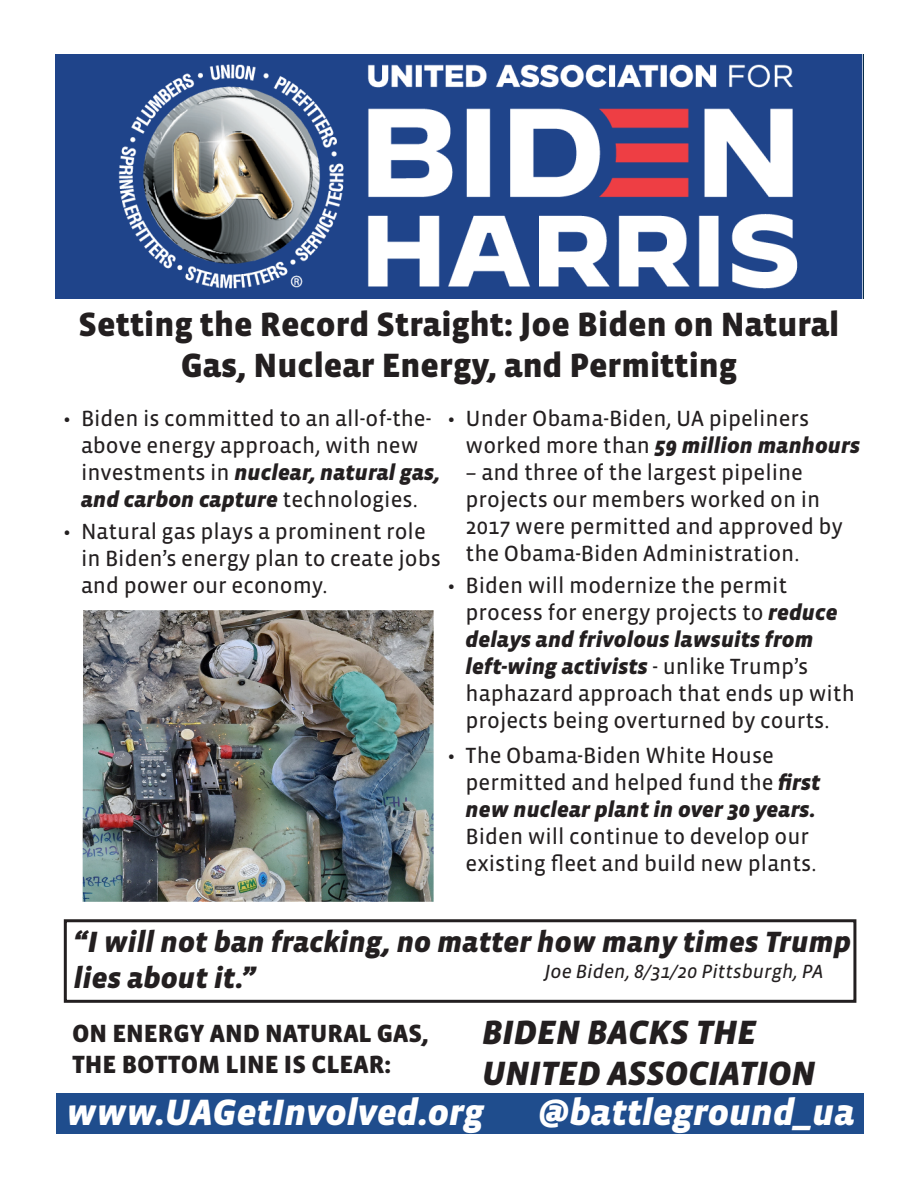
<style>
.page{position:relative;width:918px;height:1188px;background:#fff}
.page>*{position:absolute;margin:0;border:0;box-sizing:border-box;transform-origin:0 0}
.t1{font:italic 900 37.5px "Vista Sans OTCE";color:#fff}
.t2{font:900 34.5px/41.4px "Vista Sans OTCE";color:#231f20;text-align:center}
.t3{font:italic 900 34.5px/41.4px "Vista Sans OTCE";color:#231f20}
.t4{font:italic 900 30px/36px "Vista Sans OTCE";color:#231f20}
.t5{font:900 25.5px/30.6px "Vista Sans OTCE";color:#231f20}
.t6{font:22.5px/27px "Vista Sans OTCE";color:#231f20}
.t7{font:italic 19.5px "Vista Sans OTCE";color:#231f20}
.s1{font-weight:900;font-style:italic}
</style>
<div class="page">
<img style="left:56px;top:54px;width:806px;height:245px">
<div style="left:56px;top:1093px;width:808px;height:41px;background:#1f4d8d"></div>
<img style="left:83px;top:610px;width:351px;height:292px">
<div style="left:64px;top:919px;width:792px;height:84px;border:3px solid #231f20"></div>
<p class="t2" style="left:79px;top:303px;width:762px">Setting the Record Straight: Joe Biden on Natural<br>Gas, Nuclear Energy, and Permitting</p>
<p class="t6" style="left:81px;top:405px;width:360px;text-indent:-18px">• Biden is committed to an all-of-the&shy;above energy approach, with new investments in <span class="s1">nuclear, natural gas, and carbon capture</span> technologies.</p>
<p class="t6" style="left:81px;top:518px;width:361px;text-indent:-18px">• Natural gas plays a prominent role in Biden’s energy plan to create jobs and power our economy.</p>
<p class="t6" style="left:466px;top:405px;width:396px;text-indent:-18px">• Under Obama-Biden, UA pipeliners worked more than <span class="s1">59 million manhours</span></p>
<p class="t6" style="left:466px;top:459px;width:379px">– and three of the largest pipeline projects our members worked on in 2017 were permitted and approved by the Obama-Biden Administration.</p>
<p class="t6" style="left:466px;top:572px;width:391px;text-indent:-18px">• Biden will modernize the permit process for energy projects to <span class="s1">reduce delays and frivolous lawsuits from left-wing activists</span> - unlike Trump’s haphazard approach that ends up with projects being overturned by courts.</p>
<p class="t6" style="left:466px;top:741px;width:356px;text-indent:-18px">• The Obama-Biden White House permitted and helped fund the <span class="s1">first new nuclear plant in over 30 years.<br></span>Biden will continue to develop our existing fleet and build new plants.</p>
<p class="t4" style="left:74px;top:923px;width:779px">“I will not ban fracking, no matter how many times Trump lies about it.”</p>
<p class="t7" style="left:545px;top:960px;width:280px">Joe Biden, 8/31/20 Pittsburgh, PA</p>
<p class="t5" style="left:72px;top:1018px;width:358px">ON ENERGY AND NATURAL GAS,<br>THE BOTTOM LINE IS CLEAR:</p>
<p class="t3" style="left:482px;top:1011px;width:335px">BIDEN BACKS THE<br>UNITED ASSOCIATION</p>
<p class="t1" style="left:66px;top:1091px;width:419px">www.UAGetInvolved.org</p>
<p class="t1" style="left:538px;top:1091px;width:318px">@battleground_ua</p>
</div>
